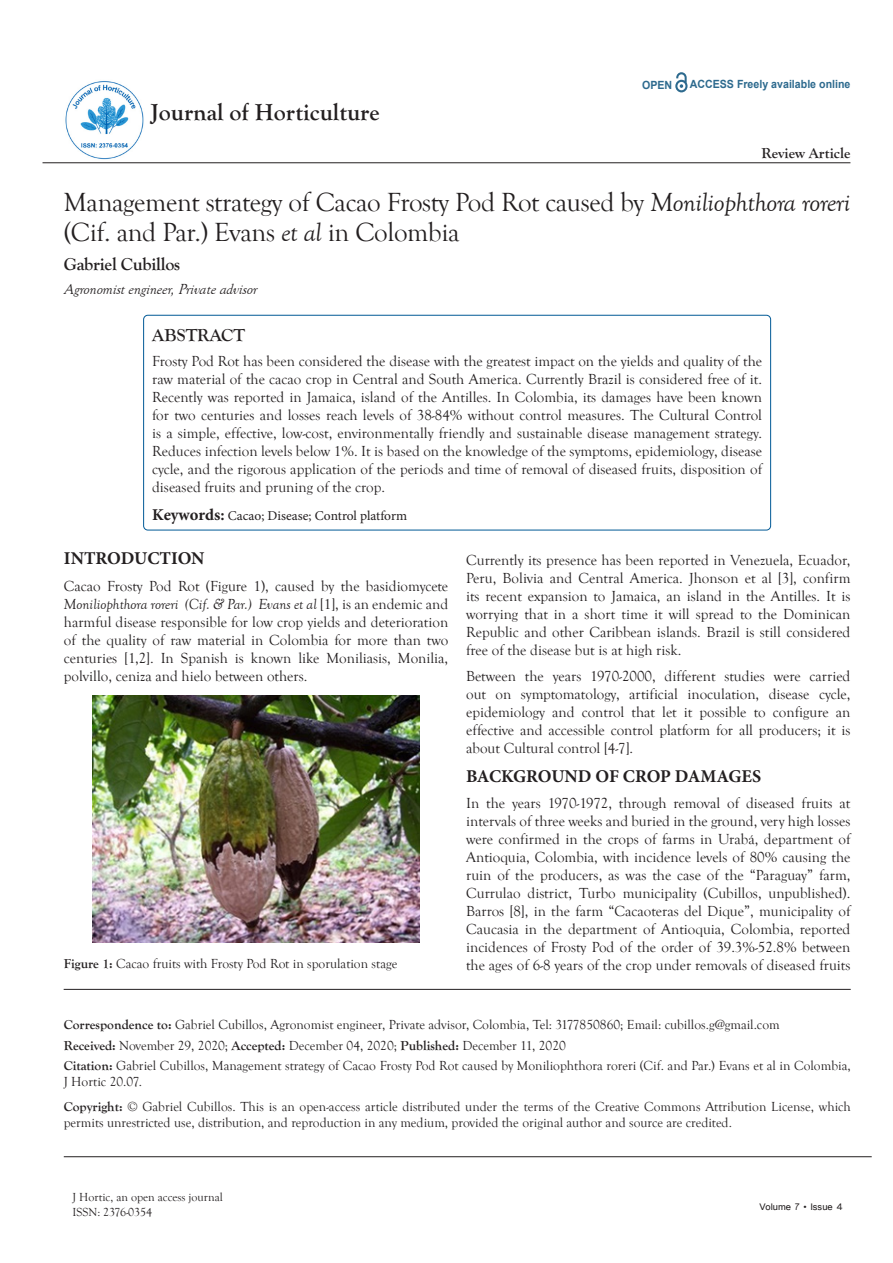
<style>
.page{position:relative;width:893px;height:1263px;background:#fff}
.page>*{position:absolute;margin:0;border:0;box-sizing:border-box;transform-origin:0 0}
.t1{font:27px/30px "Goudy Old Style T";letter-spacing:-.015em;color:#231f20}
.t2{font:700 24px "Goudy Old Style T";color:#231f20}
.p1{font:700 18px "Minion Pro";letter-spacing:-.005em;color:#231f20}
.t3{font:700 18px "Goudy Old Style T";letter-spacing:-.015em;color:#231f20}
.List_Paragraph{font:15px/18px "Goudy Old Style T";color:#231f20;text-align:justify}
.t4{font:italic 15px "Goudy Old Style T";color:#231f20}
.t5{font:700 15px "Goudy Old Style T";color:#231f20}
.t6{font:13.5px/20.4px "Goudy Old Style T";color:#231f20}
.List_Paragraph-2{font:13.5px "Minion Pro";color:#231f20}
.t7{font:12px/15.1px "Goudy Old Style T";color:#231f20}
.t8{font:12px "Tunga";color:#231f20}
.t9{font:700 11.25px "Arial";color:#2d6a8e;scale:.94 1}
.s1{font-style:italic}
.s2{font-weight:700;font-size:16.5px}
.s3{font-weight:700}
</style>
<div class="page">
<svg style="left:675px;top:73px;width:12px;height:19px"></svg>
<hr style="left:43px;top:163px;width:807px;height:1px;background:#231f20">
<img style="left:65px;top:81px;width:79px;height:79px">
<hr style="left:64px;top:1156px;width:808px;height:1px;background:#231f20">
<hr style="left:64px;top:989px;width:787px;height:1px;background:#231f20">
<img style="left:93px;top:695px;width:327px;height:247px">
<div style="left:144px;top:315px;width:627px;height:215px;border:1px solid #005996;border-radius:4px"></div>
<h2 class="t2" style="left:151px;top:99px;width:230px">Journal of Horticulture</h2>
<p class="t9" style="left:642px;top:77px;width:34px">OPEN</p>
<p class="t9" style="left:690px;top:76px;width:172px">ACCESS Freely available online</p>
<p class="t5" style="left:761px;top:145px;width:90px">Review Article</p>
<p class="t1" style="left:64px;top:187px;width:788px">Management strategy of Cacao Frosty Pod Rot caused by <span class="s1">Moniliophthora roreri </span>(Cif. and Par.) Evans <span class="s1">et al</span> in Colombia</p>
<p class="t3" style="left:64px;top:254px;width:118px">Gabriel Cubillos</p>
<p class="t4" style="left:64px;top:281px;width:198px">Agronomistengineer,Privateadvisor</p>
<p class="t3" style="left:152px;top:325px;width:94px">ABSTRACT</p>
<p class="List_Paragraph" style="left:152px;top:352px;width:611px">Frosty Pod Rot has been considered the disease with the greatest impact on the yields and quality of the raw material of the cacao crop in Central and South America. Currently Brazil is considered free of it.<br>Recently was reported in Jamaica, island of the Antilles. In Colombia, its damages have been known for two centuries and losses reach levels of 38-84% without control measures. The Cultural Control is a simple, effective, low-cost, environmentally friendly and sustainable disease management strategy.<br>Reduces infection levels below 1%. It is based on the knowledge of the symptoms, epidemiology, disease cycle, and the rigorous application of the periods and time of removal of diseased fruits, disposition of diseased fruits and pruning of the crop.</p>
<p class="List_Paragraph-2" style="left:152px;top:507px;width:256px"><span class="s2">Keywords:</span> Cacao; Disease; Control platform</p>
<p class="p1" style="left:64px;top:546px;width:142px">INTRODUCTION</p>
<p class="List_Paragraph" style="left:64px;top:577px;width:386px">Cacao Frosty Pod Rot (Figure 1), caused by the basidiomycete <span class="s1">Moniliophthora roreri (Cif. &amp; Par.) Evans et al</span> [1], is an endemic and harmful disease responsible for low crop yields and deterioration of the quality of raw material in Colombia for more than two centuries [1,2]. In Spanish is known like Moniliasis, Monilia, polvillo, ceniza and hielo between others.</p>
<p class="t6" style="left:64px;top:954px;width:335px"><span class="s3">Figure 1:</span> Cacao fruits with Frosty Pod Rot in sporulation stage</p>
<p class="List_Paragraph" style="left:466px;top:551px;width:386px">Currently its presence has been reported in Venezuela, Ecuador, Peru, Bolivia and Central America. Jhonson et al [3], confirm its recent expansion to Jamaica, an island in the Antilles. It is worrying that in a short time it will spread to the Dominican Republic and other Caribbean islands. Brazil is still considered free of the disease but is at high risk.</p>
<p class="List_Paragraph" style="left:466px;top:668px;width:386px">Between the years 1970-2000, different studies were carried out on symptomatology, artificial inoculation, disease cycle, epidemiology and control that let it possible to configure an effective and accessible control platform for all producers; it is about Cultural control [4-7].</p>
<p class="p1" style="left:466px;top:763px;width:297px">BACKGROUND OF CROP DAMAGES</p>
<p class="List_Paragraph" style="left:466px;top:794px;width:386px">In the years 1970-1972, through removal of diseased fruits at intervals of three weeks and buried in the ground, very high losses were confirmed in the crops of farms in Urabá, department of Antioquia, Colombia, with incidence levels of 80% causing the ruin of the producers, as was the case of the “Paraguay” farm, Currulao district, Turbo municipality (Cubillos, unpublished).<br>Barros [8], in the farm “Cacaoteras del Dique”, municipality of Caucasia in the department of Antioquia, Colombia, reported incidences of Frosty Pod of the order of 39.3%-52.8% between the ages of 6-8 years of the crop under removals of diseased fruits</p>
<p class="t6" style="left:64px;top:1015px;width:788px"><span class="s3">Correspondence to:</span> Gabriel Cubillos, Agronomist engineer, Private advisor, Colombia, Tel: 3177850860; Email: cubillos.g@gmail.com<br><span class="s3">Received:</span> November 29, 2020; <span class="s3">Accepted:</span> December 04, 2020; <span class="s3">Published:</span> December 11, 2020<br><span class="s3">Citation:</span> Gabriel Cubillos, Management strategy of Cacao Frosty Pod Rot caused by Moniliophthora roreri (Cif. and Par.) Evans et al in Colombia,</p>
<p class="t6" style="left:64px;top:1070px;width:788px;line-height:24.8px">J Hortic 20.07.<br><span class="s3">Copyright:</span> © Gabriel Cubillos. This is an open-access article distributed under the terms of the Creative Commons Attribution License, which</p>
<p class="t6" style="left:64px;top:1113px;width:670px">permits unrestricted use, distribution, and reproduction in any medium, provided the original author and source are credited.</p>
<p class="t7" style="left:73px;top:1189px;width:152px">J Hortic, an open access journal<br>ISSN: 2376-0354</p>
<p class="t8" style="left:759px;top:1199px;width:85px">Volume 7 • Issue 4</p>
</div>
